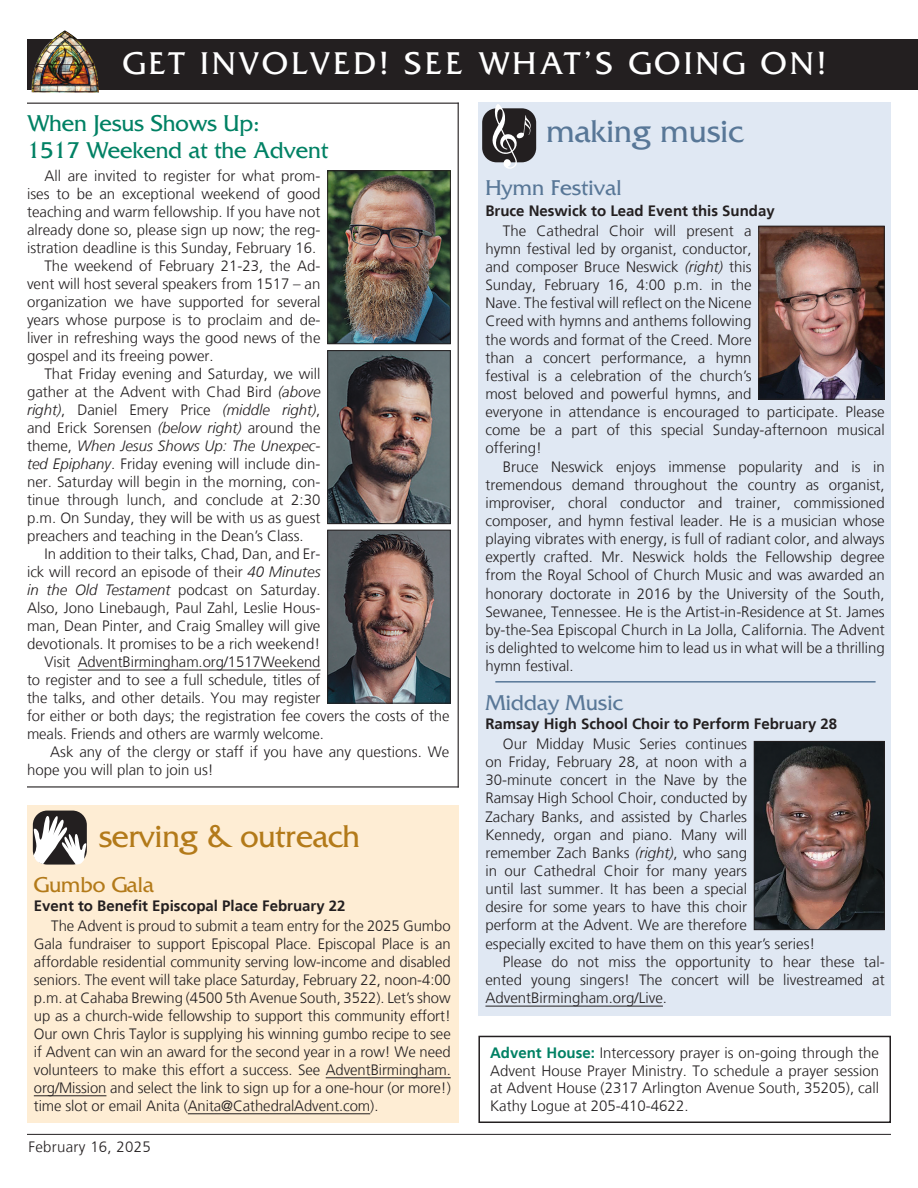
<style>
.page{position:relative;width:918px;height:1188px;background:#fff}
.page>*{position:absolute;margin:0;border:0;box-sizing:border-box;transform-origin:0 0}
.t1{font:33px "Friz Quadrata Std";letter-spacing:.1em;color:#fff}
.t2{font:33px "Friz Quadrata Std";letter-spacing:-.01em;color:#b37a19}
.t3{font:33px "Friz Quadrata Std";color:#587797}
.t4{font:24px/27px "Friz Quadrata Std";letter-spacing:-.005em;color:#008164}
.t5{font:22.5px "Friz Quadrata Std";color:#587797}
.t6{font:22.5px "Friz Quadrata Std";color:#b37a19}
.t7{font:300 15px/18.1px "Frutiger";color:#231f20;text-align:justify}
.t8{font:700 15px "Frutiger";color:#231f20}
.t9{font:italic 300 15px "Frutiger";color:#231f20}
.t10{font:300 15px "Frutiger";letter-spacing:.02em;color:#231f20}
.s1{font-style:italic}
.s2{font-style:normal}
.s3{font-weight:700;color:#008164}
</style>
<div class="page">
<div style="left:27px;top:39px;width:891px;height:51px;background:#231f20"></div>
<img style="left:31px;top:30px;width:68px;height:63px">
<hr style="left:27px;top:1134px;width:864px;height:1px;background:#231f20">
<div style="left:478px;top:1036px;width:413px;height:87px;border:2px solid #231f20"></div>
<div style="left:478px;top:103px;width:413px;height:913px;background:#e0e8f3"></div>
<div style="left:482px;top:108px;width:54px;height:54px;background:#231f20;border-radius:14px"></div>
<svg style="left:491px;top:104px;width:40px;height:65px"></svg>
<div style="left:27px;top:806px;width:431px;height:317px;background:#feedd4"></div>
<div style="left:33px;top:811px;width:54px;height:54px;background:#231f20;border-radius:14px"></div>
<svg style="left:33px;top:816px;width:54px;height:49px"></svg>
<hr style="left:326px;top:1077px;width:125px;height:1px;background:#231f20">
<hr style="left:34px;top:1095px;width:72px;height:1px;background:#231f20">
<hr style="left:188px;top:1113px;width:182px;height:1px;background:#231f20">
<hr style="left:495px;top:681px;width:381px;height:2px;background:#587797">
<hr style="left:27px;top:103px;width:432px;height:1px;background:#231f20">
<hr style="left:27px;top:786px;width:432px;height:2px;background:#231f20">
<hr style="left:458px;top:103px;width:1px;height:685px;background:#231f20">
<hr style="left:78px;top:670px;width:242px;height:1px;background:#231f20">
<img style="left:329px;top:172px;width:120px;height:170px">
<div style="left:327px;top:170px;width:124px;height:174px;border:1px solid #231f20"></div>
<img style="left:329px;top:352px;width:120px;height:170px">
<div style="left:327px;top:350px;width:124px;height:174px;border:1px solid #231f20"></div>
<img style="left:329px;top:532px;width:120px;height:170px">
<div style="left:327px;top:530px;width:124px;height:174px;border:1px solid #231f20"></div>
<img style="left:760px;top:228px;width:123px;height:170px">
<div style="left:758px;top:226px;width:127px;height:174px;border:1px solid #231f20"></div>
<hr style="left:485px;top:1006px;width:178px;height:1px;background:#231f20">
<img style="left:756px;top:743px;width:127px;height:185px">
<div style="left:754px;top:741px;width:131px;height:189px;border:1px solid #231f20"></div>
<h1 class="t1" style="left:123px;top:45px;width:705px">GET INVOLVED! SEE WHAT’S GOING ON!</h1>
<h2 class="t4" style="left:27px;top:110px;width:303px">When Jesus Shows Up:<br>1517 Weekend at the Advent</h2>
<p class="t7" style="left:44px;top:167px;width:277px">All are invited to register for what prom-</p>
<p class="t7" style="left:27px;top:185px;width:295px">ises to be an exceptional weekend of good</p>
<p class="t7" style="left:27px;top:203px;width:295px">teaching and warm fellowship. If you have not</p>
<p class="t7" style="left:27px;top:221px;width:295px">already done so, please sign up now; the reg-</p>
<p class="t7" style="left:27px;top:239px;width:291px">istration deadline is this Sunday, February 16.</p>
<p class="t7" style="left:44px;top:257px;width:277px">The weekend of February 21-23, the Ad-</p>
<p class="t7" style="left:27px;top:275px;width:295px">vent will host several speakers from 1517 – an</p>
<p class="t7" style="left:27px;top:293px;width:295px">organization we have supported for several</p>
<p class="t7" style="left:27px;top:311px;width:295px">years whose purpose is to proclaim and de-</p>
<p class="t7" style="left:27px;top:329px;width:295px">liver in refreshing ways the good news of the</p>
<p class="t7" style="left:27px;top:347px;width:188px">gospel and its freeing power.</p>
<p class="t7" style="left:44px;top:365px;width:278px">That Friday evening and Saturday, we will</p>
<p class="t7" style="left:27px;top:383px;width:295px">gather at the Advent with Chad Bird <span class="s1">(above</span></p>
<p class="t9" style="left:27px;top:401px;width:295px">right)<span class="s2">, Daniel Emery Price</span> (middle right)<span class="s2">,</span></p>
<p class="t7" style="left:27px;top:419px;width:295px">and Erick Sorensen <span class="s1">(below right)</span> around the</p>
<p class="t9" style="left:27px;top:437px;width:295px"><span class="s2">theme,</span> When Jesus Shows Up: The Unexpec-</p>
<p class="t7" style="left:27px;top:455px;width:295px"><span class="s1">ted Epiphany</span>. Friday evening will include din-</p>
<p class="t7" style="left:27px;top:473px;width:295px">ner. Saturday will begin in the morning, con-</p>
<p class="t7" style="left:27px;top:491px;width:295px">tinue through lunch, and conclude at 2:30</p>
<p class="t7" style="left:27px;top:509px;width:295px">p.m. On Sunday, they will be with us as guest</p>
<p class="t7" style="left:27px;top:527px;width:278px">preachers and teaching in the Dean’s Class.</p>
<p class="t7" style="left:44px;top:545px;width:277px">In addition to their talks, Chad, Dan, and Er-</p>
<p class="t7" style="left:27px;top:563px;width:295px">ick will record an episode of their <span class="s1">40 Minutes</span></p>
<p class="t7" style="left:27px;top:581px;width:295px"><span class="s1">in the Old Testament</span> podcast on Saturday.</p>
<p class="t7" style="left:27px;top:599px;width:295px">Also, Jono Linebaugh, Paul Zahl, Leslie Hous-</p>
<p class="t7" style="left:27px;top:617px;width:295px">man, Dean Pinter, and Craig Smalley will give</p>
<p class="t7" style="left:27px;top:635px;width:295px">devotionals. It promises to be a rich weekend!</p>
<p class="t7" style="left:44px;top:653px;width:278px">Visit AdventBirmingham.org/1517Weekend</p>
<p class="t7" style="left:27px;top:671px;width:295px">to register and to see a full schedule, titles of</p>
<p class="t7" style="left:27px;top:689px;width:295px">the talks, and other details. You may register</p>
<p class="t7" style="left:27px;top:707px;width:424px">for either or both days; the registration fee covers the costs of the</p>
<p class="t7" style="left:27px;top:725px;width:299px">meals. Friends and others are warmly welcome.</p>
<p class="t7" style="left:50px;top:743px;width:401px">Ask any of the clergy or staff if you have any questions. We</p>
<p class="t7" style="left:27px;top:761px;width:188px">hope you will plan to join us!</p>
<h1 class="t2" style="left:99px;top:818px;width:263px">serving &amp; outreach</h1>
<h3 class="t6" style="left:34px;top:873px;width:122px">Gumbo Gala</h3>
<p class="t8" style="left:34px;top:897px;width:313px">Event to Benefit Episcopal Place February 22</p>
<p class="t7" style="left:34px;top:917px;width:419px;text-indent:17px">The Advent is proud to submit a team entry for the 2025 Gumbo Gala fundraiser to support Episcopal Place. Episcopal Place is an affordable residential community serving low-income and disabled seniors. The event will take place Saturday, February 22, noon-4:00 p.m. at Cahaba Brewing (4500 5th Avenue South, 3522). Let’s show up as a church-wide fellowship to support this community effort!<br>Our own Chris Taylor is supplying his winning gumbo recipe to see if Advent can win an award for the second year in a row! We need volunteers to make this effort a success. See AdventBirmingham. org/Mission and select the link to sign up for a one-hour (or more!) time slot or email Anita (Anita@CathedralAdvent.com).</p>
<p class="t10" style="left:28px;top:1138px;width:124px">February 16, 2025</p>
<h1 class="t3" style="left:546px;top:112px;width:199px">making music</h1>
<h3 class="t5" style="left:485px;top:175px;width:138px">Hymn Festival</h3>
<p class="t8" style="left:485px;top:202px;width:291px">Bruce Neswick to Lead Event this Sunday</p>
<p class="t7" style="left:485px;top:222px;width:401px;text-align:left;text-indent:17px">The Cathedral Choir will present a<br>hymn festival led by organist, conductor,<br>and composer Bruce Neswick <span class="s1">(right)</span> this<br>Sunday, February 16, 4:00 p.m. in the<br>Nave. The festival will reflect on the Nicene<br>Creed with hymns and anthems following<br>the words and format of the Creed. More<br>than a concert performance, a hymn<br>festival is a celebration of the church’s<br>most beloved and powerful hymns, and<br>everyone in attendance is encouraged to participate. Please come be a part of this special Sunday-afternoon musical offering!</p>
<p class="t7" style="left:485px;top:458px;width:401px;text-indent:17px">Bruce Neswick enjoys immense popularity and is in tremendous demand throughout the country as organist, improviser, choral conductor and trainer, commissioned composer, and hymn festival leader. He is a musician whose playing vibrates with energy, is full of radiant color, and always expertly crafted. Mr. Neswick holds the Fellowship degree from the Royal School of Church Music and was awarded an honorary doctorate in 2016 by the University of the South, Sewanee, Tennessee. He is the Artist-in-Residence at St. James by-the-Sea Episcopal Church in La Jolla, California. The Advent is delighted to welcome him to lead us in what will be a thrilling hymn festival.</p>
<h3 class="t5" style="left:485px;top:690px;width:139px">Midday Music</h3>
<p class="t8" style="left:485px;top:715px;width:353px">Ramsay High School Choir to Perform February 28</p>
<p class="t7" style="left:503px;top:735px;width:246px">Our Midday Music Series continues</p>
<p class="t7" style="left:485px;top:753px;width:263px">on Friday, February 28, at noon with a</p>
<p class="t7" style="left:485px;top:771px;width:263px">30-minute concert in the Nave by the</p>
<p class="t7" style="left:485px;top:789px;width:263px">Ramsay High School Choir, conducted by</p>
<p class="t7" style="left:485px;top:808px;width:263px">Zachary Banks, and assisted by Charles</p>
<p class="t7" style="left:485px;top:826px;width:263px">Kennedy, organ and piano. Many will</p>
<p class="t7" style="left:485px;top:844px;width:263px">remember Zach Banks <span class="s1">(right)</span>, who sang</p>
<p class="t7" style="left:485px;top:862px;width:263px">in our Cathedral Choir for many years</p>
<p class="t7" style="left:485px;top:880px;width:263px">until last summer. It has been a special</p>
<p class="t7" style="left:485px;top:898px;width:263px">desire for some years to have this choir</p>
<p class="t7" style="left:485px;top:916px;width:263px">perform at the Advent. We are therefore</p>
<p class="t7" style="left:485px;top:935px;width:331px">especially excited to have them on this year’s series!</p>
<p class="t7" style="left:503px;top:953px;width:383px">Please do not miss the opportunity to hear these tal-</p>
<p class="t7" style="left:485px;top:971px;width:401px">ented young singers! The concert will be livestreamed at</p>
<p class="t7" style="left:485px;top:989px;width:183px">AdventBirmingham.org/Live.</p>
<p class="t7" style="left:490px;top:1044px;width:391px;line-height:17.7px"><span class="s3">Advent House:</span> Intercessory prayer is on-going through the Advent House Prayer Ministry. To schedule a prayer session at Advent House (2317 Arlington Avenue South, 35205), call Kathy Logue at 205-410-4622.</p>
</div>
